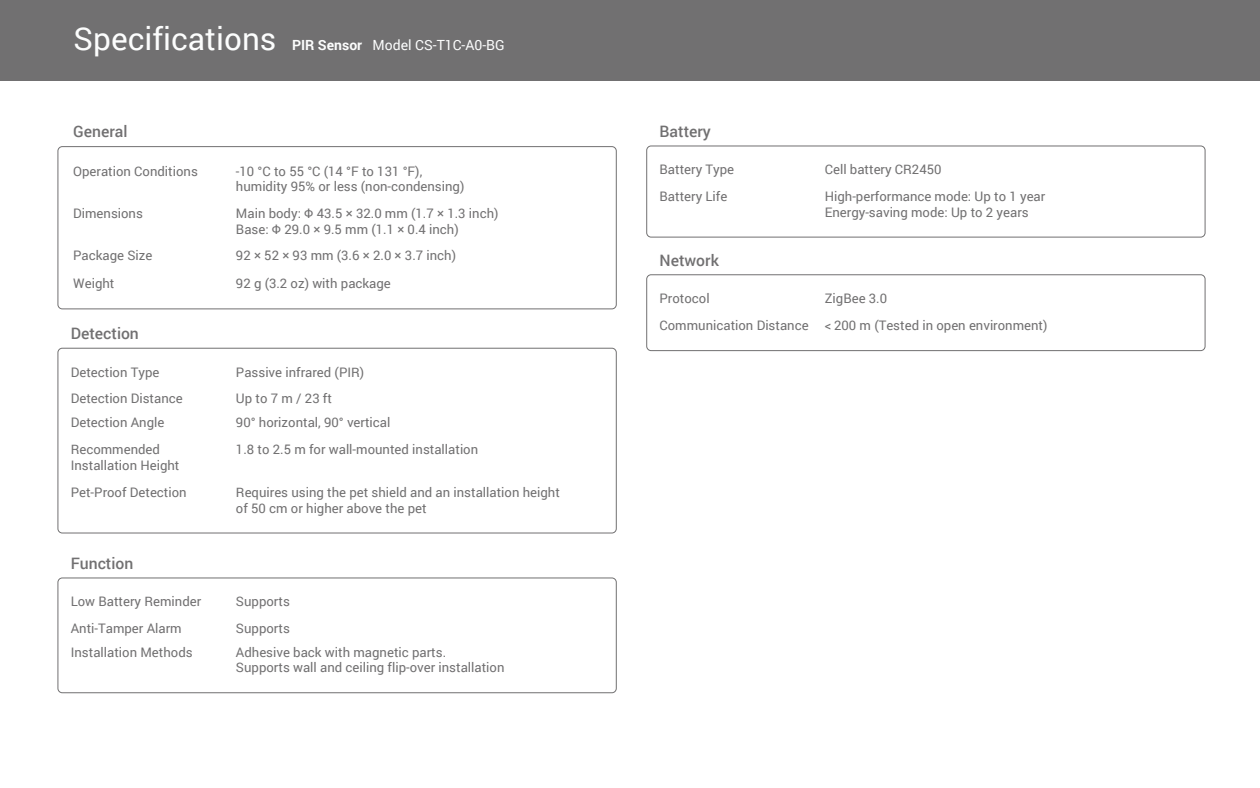
<style>
.page{position:relative;width:1260px;height:788px;background:#fff}
.page>*{position:absolute;margin:0;border:0;box-sizing:border-box;transform-origin:0 0}
.t1{font:31.5px "Roboto";color:#fcfdfd}
.t2{font:500 15.75px "Roboto";color:#717071}
.t3{font:14px "Roboto";color:#fcfdfd}
.t4{font:13.12px/15.8px "Roboto";color:#717071}
.s1{font-weight:700}
</style>
<div class="page">
<div style="left:0;top:0;width:1260px;height:80px;background:#717071"></div>
<div style="left:57px;top:348px;width:560px;height:185px;border:1px solid #717071;border-radius:4px"></div>
<div style="left:57px;top:577px;width:560px;height:116px;border:1px solid #717071;border-radius:4px"></div>
<div style="left:646px;top:145px;width:560px;height:92px;border:1px solid #717071;border-radius:4px"></div>
<div style="left:646px;top:274px;width:560px;height:77px;border:1px solid #717071;border-radius:4px"></div>
<div style="left:57px;top:146px;width:560px;height:163px;border:1px solid #717071;border-radius:4px"></div>
<h1 class="t1" style="left:74px;top:16px;width:204px">Specifications</h1>
<p class="t3" style="left:292px;top:35px;width:214px"><span class="s1">PIR Sensor</span> Model CS-T1C-A0-BG</p>
<p class="t2" style="left:73px;top:120px;width:56px">General</p>
<p class="t4" style="left:73px;top:162px;width:126px">Operation Conditions</p>
<p class="t4" style="left:236px;top:162px;width:230px">-10 °C to 55 °C (14 °F to 131 °F), humidity 95% or less (non-condensing)</p>
<p class="t4" style="left:73px;top:205px;width:71px">Dimensions</p>
<p class="t4" style="left:236px;top:205px;width:264px">Main body: Φ 43.5 × 32.0 mm (1.7 × 1.3 inch)<br>Base: Φ 29.0 × 9.5 mm (1.1 × 0.4 inch)</p>
<p class="t4" style="left:73px;top:247px;width:81px">Package Size</p>
<p class="t4" style="left:236px;top:247px;width:222px">92 × 52 × 93 mm (3.6 × 2.0 × 3.7 inch)</p>
<p class="t4" style="left:73px;top:275px;width:43px">Weight</p>
<p class="t4" style="left:236px;top:275px;width:156px">92 g (3.2 oz) with package</p>
<p class="t2" style="left:71px;top:322px;width:70px">Detection</p>
<p class="t4" style="left:71px;top:363px;width:90px">Detection Type</p>
<p class="t4" style="left:236px;top:363px;width:130px">Passive infrared (PIR)</p>
<p class="t4" style="left:71px;top:390px;width:114px">Detection Distance</p>
<p class="t4" style="left:236px;top:390px;width:98px">Up to 7 m / 23 ft</p>
<p class="t4" style="left:71px;top:413px;width:95px">Detection Angle</p>
<p class="t4" style="left:236px;top:413px;width:156px">90° horizontal, 90° vertical</p>
<p class="t4" style="left:71px;top:441px;width:110px">Recommended<br>Installation Height</p>
<p class="t4" style="left:236px;top:441px;width:244px">1.8 to 2.5 m for wall-mounted installation</p>
<p class="t4" style="left:71px;top:484px;width:117px">Pet-Proof Detection</p>
<p class="t4" style="left:236px;top:484px;width:325px">Requires using the pet shield and an installation height of 50 cm or higher above the pet</p>
<p class="t2" style="left:71px;top:552px;width:64px">Function</p>
<p class="t4" style="left:71px;top:593px;width:132px">Low Battery Reminder</p>
<p class="t4" style="left:236px;top:593px;width:55px">Supports</p>
<p class="t4" style="left:71px;top:619px;width:112px">Anti-Tamper Alarm</p>
<p class="t4" style="left:236px;top:619px;width:55px">Supports</p>
<p class="t4" style="left:71px;top:643px;width:123px">Installation Methods</p>
<p class="t4" style="left:236px;top:643px;width:270px">Adhesive back with magnetic parts.<br>Supports wall and ceiling flip-over installation</p>
<p class="t2" style="left:660px;top:120px;width:53px">Battery</p>
<p class="t4" style="left:660px;top:161px;width:76px">Battery Type</p>
<p class="t4" style="left:825px;top:161px;width:118px">Cell battery CR2450</p>
<p class="t4" style="left:660px;top:188px;width:69px">Battery Life</p>
<p class="t4" style="left:825px;top:188px;width:222px">High-performance mode: Up to 1 year<br>Energy-saving mode: Up to 2 years</p>
<p class="t2" style="left:660px;top:249px;width:61px">Network</p>
<p class="t4" style="left:660px;top:284px;width:389px;line-height:27px;text-align:center">ZigBee 3.0<br>Communication Distance &lt; 200 m (Tested in open environment)</p>
<p class="t4" style="left:660px;top:290px;width:52px">Protocol</p>
</div>
